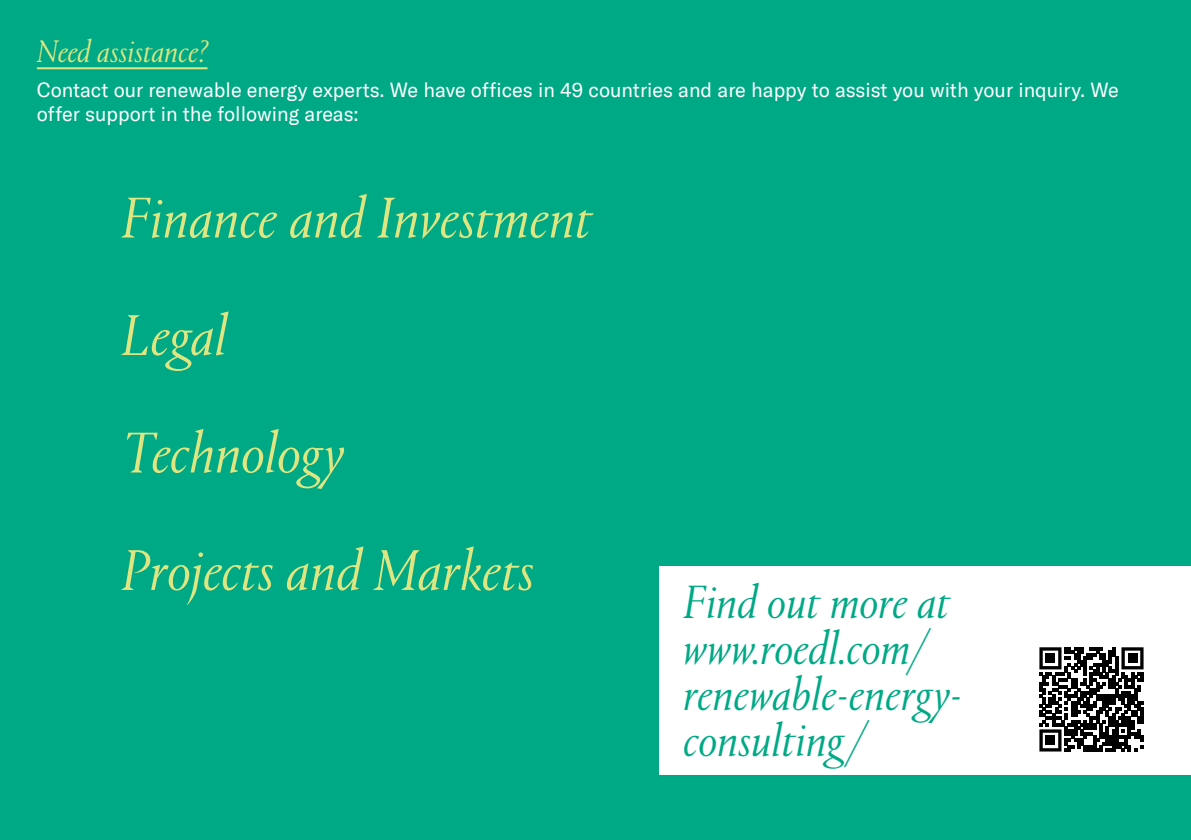
<style>
.page{position:relative;width:1191px;height:840px;background:#fff}
.page>*{position:absolute;margin:0;border:0;box-sizing:border-box;transform-origin:0 0}
.fließtext{font:italic 300 60px "Portrait TT";color:#dfe681}
.t1{font:italic 300 48px/46px "Portrait TT";color:#00a985}
.fließtext-2{font:italic 300 32px "Portrait TT";color:#dfe681}
.fließtext-3{font:20px/24px "GT America";color:#fff}
</style>
<div class="page">
<div style="left:0;top:0;width:1191px;height:839px;background:#00a985"></div>
<div style="left:659px;top:566px;width:532px;height:208px;background:#fff"></div>
<hr style="left:37px;top:67px;width:170px;height:2px;background:#dfe681">
<svg style="left:1039px;top:647px;width:104px;height:104px"></svg>
<div style="left:1045px;top:653px;width:10px;height:9px;background:#000"></div>
<div style="left:1127px;top:653px;width:10px;height:9px;background:#000"></div>
<div style="left:1045px;top:735px;width:10px;height:9px;background:#000"></div>
<p class="fließtext-2" style="left:37px;top:30px;width:172px">Need assistance?</p>
<p class="fließtext-3" style="left:37px;top:78px;width:1083px">Contact our renewable energy experts. We have offices in 49 countries and are happy to assist you with your inquiry. We offer support in the following areas:</p>
<p class="fließtext" style="left:121px;top:178px;width:472px">Finance and Investment</p>
<p class="fließtext" style="left:121px;top:295px;width:107px">Legal</p>
<p class="fließtext" style="left:121px;top:412px;width:229px">Technology</p>
<p class="fließtext" style="left:121px;top:530px;width:414px">Projects and Markets</p>
<p class="t1" style="left:683px;top:578px;width:280px">Find out more at www.roedl.com/ renewable-energy&shy;consulting/</p>
</div>
